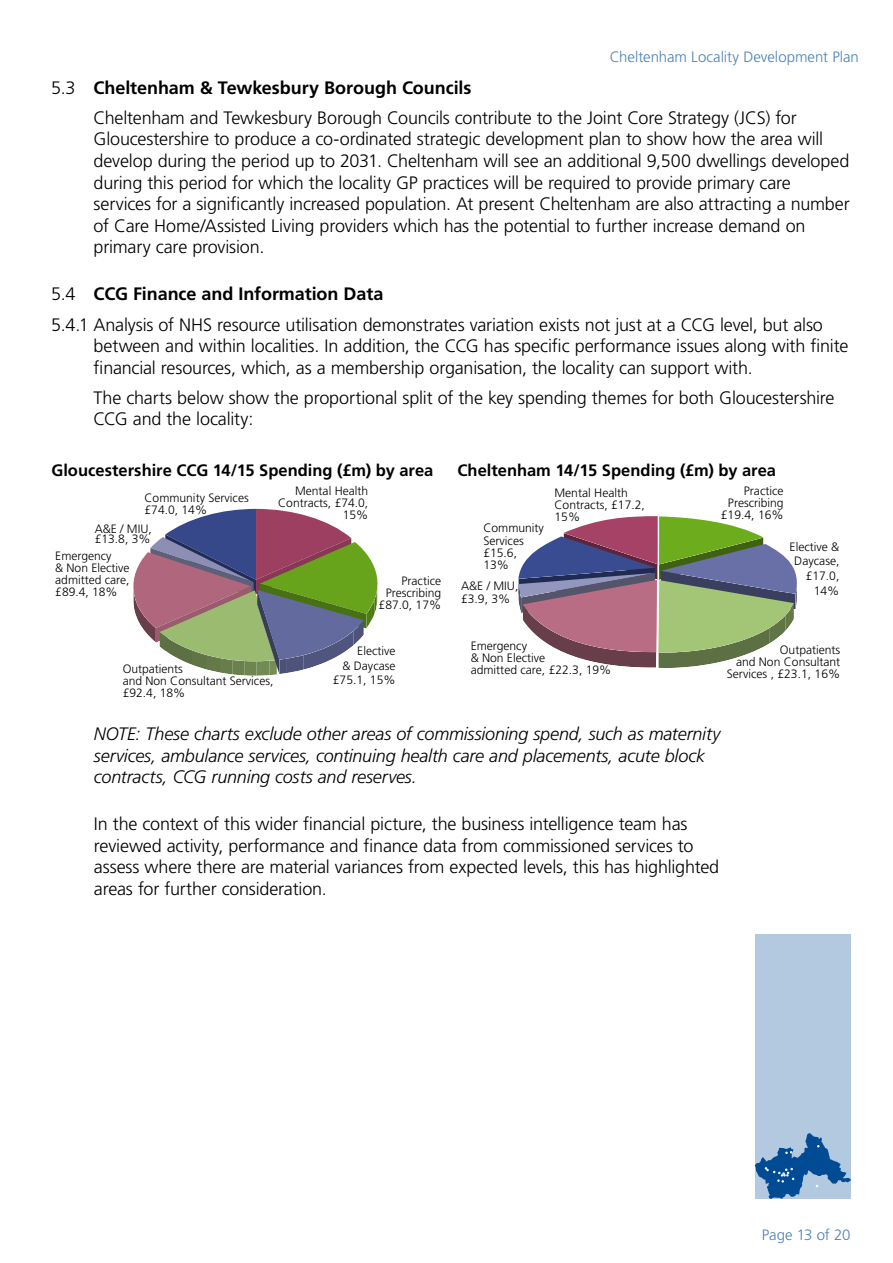
<style>
.page{position:relative;width:893px;height:1263px;background:#fff}
.page>*{position:absolute;margin:0;border:0;box-sizing:border-box;transform-origin:0 0}
.t1{font:300 18px/21.6px "Frutiger LT";letter-spacing:-.01em;color:#000}
.t2{font:italic 300 18px/21.6px "Frutiger LT";letter-spacing:-.01em;color:#000}
.t3{font:700 16.5px "Frutiger LT";color:#000}
.t4{font:300 15px "Frutiger LT";color:#4d81b4}
.t5{font:300 12.15px/12.1px "Frutiger LT";color:#000}
.s1{font-weight:700}
</style>
<div class="page">
<div style="left:755px;top:935px;width:96px;height:264px;background:#b3c9df"></div>
<svg style="left:755px;top:1133px;width:96px;height:66px"></svg>
<svg style="left:133px;top:509px;width:245px;height:167px"></svg>
<svg style="left:518px;top:516px;width:279px;height:152px"></svg>
<p class="t4" style="left:610px;top:49px;width:251px">Cheltenham Locality Development Plan</p>
<p class="t1" style="left:94px;top:73px;width:705px;line-height:30.2px;text-indent:-43px">5.3 <span class="s1">Cheltenham &amp; Tewkesbury Borough Councils<br></span>Cheltenham and Tewkesbury Borough Councils contribute to the Joint Core Strategy (JCS) for</p>
<p class="t1" style="left:94px;top:129px;width:758px">Gloucestershire to produce a co-ordinated strategic development plan to show how the area will develop during the period up to 2031. Cheltenham will see an additional 9,500 dwellings developed during this period for which the locality GP practices will be required to provide primary care services for a significantly increased population. At present Cheltenham are also attracting a number of Care Home/Assisted Living providers which has the potential to further increase demand on primary care provision.</p>
<p class="t1" style="left:51px;top:279px;width:773px;line-height:30.2px">5.4 <span class="s1">CCG Finance and Information Data<br></span>5.4.1 Analysis of NHS resource utilisation demonstrates variation exists not just at a CCG level, but also</p>
<p class="t1" style="left:94px;top:335px;width:756px">between and within localities. In addition, the CCG has specific performance issues along with finite financial resources, which, as a membership organisation, the locality can support with.</p>
<p class="t1" style="left:94px;top:387px;width:743px">The charts below show the proportional split of the key spending themes for both Gloucestershire<br>CCG and the locality:</p>
<p class="t3" style="left:51px;top:460px;width:384px">Gloucestershire CCG 14/15 Spending (£m) by area</p>
<p class="t3" style="left:457px;top:460px;width:320px">Cheltenham 14/15 Spending (£m) by area</p>
<p class="t5" style="left:145px;top:492px;width:106px">Community Services £74.0, 14%</p>
<p class="t5" style="left:278px;top:485px;width:92px;text-align:right">Mental Health<br>Contracts, £74.0,<br>15%</p>
<p class="t5" style="left:721px;top:485px;width:64px;text-align:right">Practice<br>Prescribing £19.4, 16%</p>
<p class="t5" style="left:555px;top:487px;width:92px">Mental Health<br>Contracts, £17.2,<br>15%</p>
<p class="t5" style="left:483px;top:522px;width:62px">Community<br>Services £15.6,<br>13%</p>
<p class="t5" style="left:95px;top:524px;width:59px;line-height:9.8px">A&amp;E / MIU, £13.8, 3%</p>
<p class="t5" style="left:790px;top:539px;width:51px;line-height:14.5px;text-align:right">Elective &amp;<br>Daycase, £17.0,<br>14%</p>
<p class="t5" style="left:55px;top:550px;width:76px">Emergency<br>&amp; Non Elective admitted care, £89.4, 18%</p>
<p class="t5" style="left:379px;top:575px;width:64px;text-align:right">Practice<br>Prescribing £87.0, 17%</p>
<p class="t5" style="left:333px;top:644px;width:64px;line-height:14.5px;text-align:right">Elective<br>&amp; Daycase £75.1, 15%</p>
<p class="t5" style="left:461px;top:579px;width:59px;line-height:13.2px">A&amp;E / MIU, £3.9, 3%</p>
<p class="t5" style="left:471px;top:640px;width:142px">Emergency<br>&amp; Non Elective<br>admitted care, £22.3, 19%</p>
<p class="t5" style="left:727px;top:644px;width:115px;text-align:right">Outpatients<br>and Non Consultant<br>Services , £23.1, 16%</p>
<p class="t5" style="left:123px;top:663px;width:152px">Outpatients<br>and Non Consultant Services, £92.4, 18%</p>
<p class="t2" style="left:94px;top:723px;width:628px">NOTE: These charts exclude other areas of commissioning spend, such as maternity services, ambulance services, continuing health care and placements, acute block contracts, CCG running costs and reserves.</p>
<p class="t1" style="left:94px;top:813px;width:627px">In the context of this wider financial picture, the business intelligence team has reviewed activity, performance and finance data from commissioned services to assess where there are material variances from expected levels, this has highlighted areas for further consideration.</p>
<p class="t4" style="left:762px;top:1226px;width:90px">Page 13 of 20</p>
</div>
